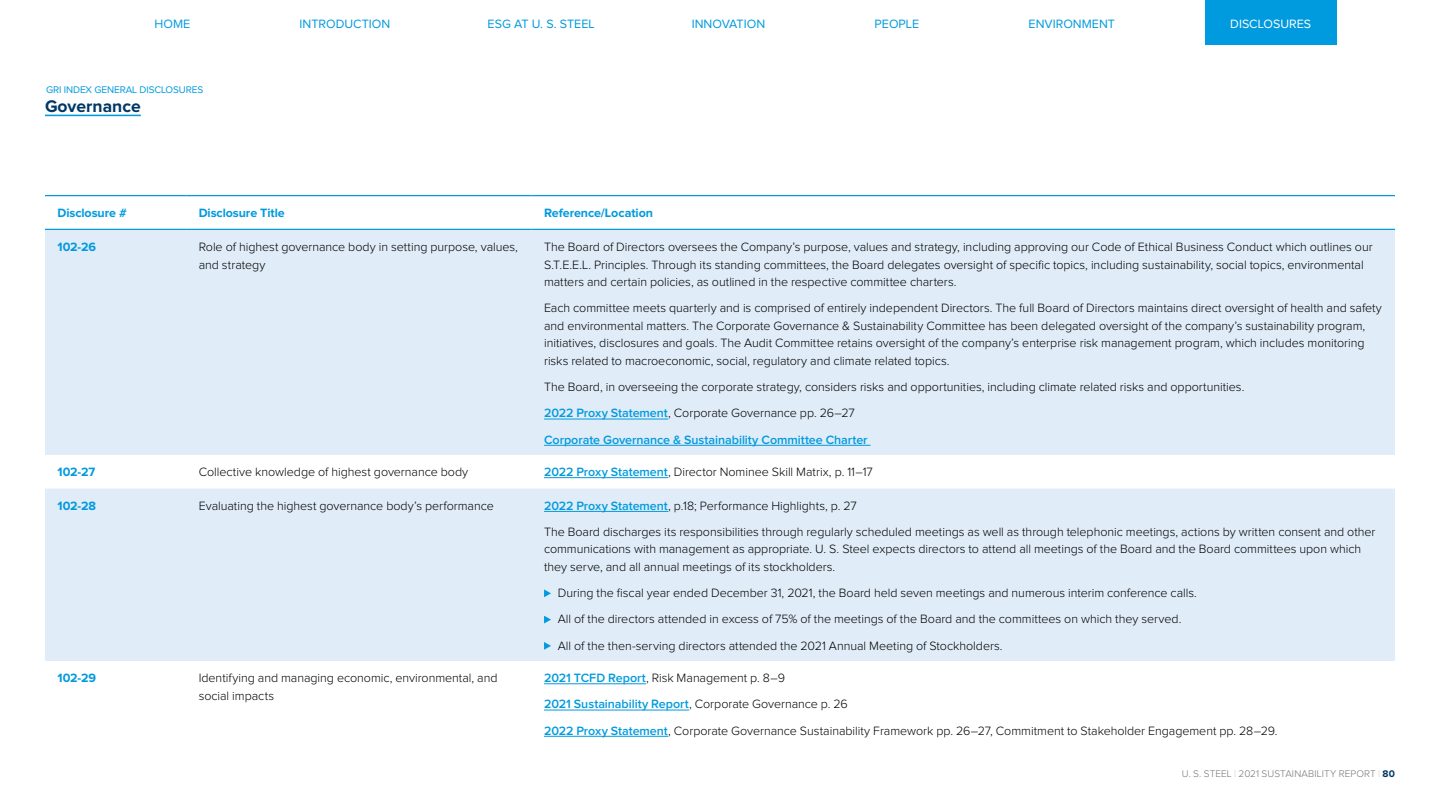
<style>
.page{position:relative;width:1440px;height:810px;background:#fff}
.page>*{position:absolute;margin:0;border:0;box-sizing:border-box;transform-origin:0 0}
.t1{font:700 17.5px "Proxima Nova";color:#003764}
.t2{font:300 12.5px/17.5px "Proxima Nova";letter-spacing:-.005em;color:#000}
.t3{font:700 12.5px "Proxima Nova";letter-spacing:-.005em;color:#009ade}
.t4{font:12.5px "Proxima Nova";color:#009ade}
.t5{font:12.5px "Proxima Nova";color:#fff}
.t6{font:300 10px "Proxima Nova";letter-spacing:.01em;color:#717477}
.t7{font:10px "Proxima Nova";letter-spacing:-.01em;color:#009ade}
.s1{font-weight:600;color:#009ade}
.s2{color:#c7c8c9}
.s3{font-weight:700;color:#003764}
</style>
<div class="page">
<svg style="left:45px;top:230px;width:1350px;height:431px;background:#e2edf8"></svg>
<hr style="left:45px;top:195px;width:141px;height:1px;background:#009ade">
<hr style="left:186px;top:195px;width:346px;height:1px;background:#009ade">
<hr style="left:532px;top:195px;width:863px;height:1px;background:#009ade">
<hr style="left:45px;top:229px;width:141px;height:1px;background:#009ade">
<hr style="left:186px;top:229px;width:346px;height:1px;background:#009ade">
<hr style="left:532px;top:229px;width:863px;height:1px;background:#009ade">
<hr style="left:544px;top:419px;width:124px;height:1px;background:#009ade">
<hr style="left:544px;top:445px;width:327px;height:1px;background:#009ade">
<hr style="left:544px;top:477px;width:124px;height:1px;background:#009ade">
<hr style="left:544px;top:511px;width:124px;height:1px;background:#009ade">
<svg style="left:544px;top:589px;width:7px;height:8px"></svg>
<svg style="left:544px;top:616px;width:7px;height:7px"></svg>
<svg style="left:544px;top:642px;width:7px;height:8px"></svg>
<hr style="left:544px;top:684px;width:102px;height:1px;background:#009ade">
<hr style="left:544px;top:710px;width:145px;height:1px;background:#009ade">
<hr style="left:544px;top:736px;width:124px;height:1px;background:#009ade">
<hr style="left:45px;top:115px;width:96px;height:1px;background:#009ade">
<div style="left:1205px;top:0;width:131px;height:45px;background:#009ade"></div>
<p class="t4" style="left:155px;top:17px;width:37px">HOME</p>
<p class="t4" style="left:300px;top:17px;width:92px">INTRODUCTION</p>
<p class="t4" style="left:488px;top:17px;width:109px">ESG AT U. S. STEEL</p>
<p class="t4" style="left:692px;top:17px;width:75px">INNOVATION</p>
<p class="t4" style="left:875px;top:17px;width:46px">PEOPLE</p>
<p class="t4" style="left:1029px;top:17px;width:88px">ENVIRONMENT</p>
<p class="t7" style="left:46px;top:84px;width:159px">GRI INDEX GENERAL DISCLOSURES</p>
<h1 class="t1" style="left:45px;top:96px;width:97px">Governance</h1>
<p class="t5" style="left:1230px;top:17px;width:82px">DISCLOSURES</p>
<p class="t3" style="left:58px;top:205px;width:71px">Disclosure #</p>
<p class="t3" style="left:199px;top:205px;width:88px">Disclosure Title</p>
<p class="t3" style="left:544px;top:205px;width:110px">Reference/Location</p>
<p class="t3" style="left:58px;top:240px;width:40px">102-26</p>
<p class="t2" style="left:199px;top:238px;width:321px">Role of highest governance body in setting purpose, values, and strategy</p>
<p class="t2" style="left:544px;top:238px;width:830px">The Board of Directors oversees the Company’s purpose, values and strategy, including approving our Code of Ethical Business Conduct which outlines our<br>S.T.E.E.L. Principles. Through its standing committees, the Board delegates oversight of specific topics, including sustainability, social topics, environmental matters and certain policies, as outlined in the respective committee charters.</p>
<p class="t2" style="left:544px;top:300px;width:839px">Each committee meets quarterly and is comprised of entirely independent Directors. The full Board of Directors maintains direct oversight of health and safety and environmental matters. The Corporate Governance &amp; Sustainability Committee has been delegated oversight of the company’s sustainability program, initiatives, disclosures and goals. The Audit Committee retains oversight of the company’s enterprise risk management program, which includes monitoring risks related to macroeconomic, social, regulatory and climate related topics.</p>
<p class="t2" style="left:544px;top:374px;width:702px;line-height:26.2px">The Board, in overseeing the corporate strategy, considers risks and opportunities, including climate related risks and opportunities.<br><span class="s1">2022 Proxy Statement</span>, Corporate Governance pp. 26–27<br><span class="s1">Corporate Governance &amp; Sustainability Committee Charter</span></p>
<p class="t3" style="left:58px;top:465px;width:39px">102-27</p>
<p class="t2" style="left:199px;top:463px;width:271px">Collective knowledge of highest governance body</p>
<p class="t2" style="left:544px;top:463px;width:330px"><span class="s1">2022 Proxy Statement</span>, Director Nominee Skill Matrix, p. 11–17</p>
<p class="t3" style="left:58px;top:498px;width:40px">102-28</p>
<p class="t2" style="left:199px;top:497px;width:297px">Evaluating the highest governance body’s performance</p>
<p class="t2" style="left:544px;top:493px;width:833px;line-height:26.2px"><span class="s1">2022 Proxy Statement</span>, p.18; Performance Highlights, p. 27<br>The Board discharges its responsibilities through regularly scheduled meetings as well as through telephonic meetings, actions by written consent and other</p>
<p class="t2" style="left:544px;top:541px;width:819px">communications with management as appropriate. U. S. Steel expects directors to attend all meetings of the Board and the Board committees upon which they serve, and all annual meetings of its stockholders.</p>
<p class="t2" style="left:558px;top:580px;width:641px;line-height:26.2px">During the fiscal year ended December 31, 2021, the Board held seven meetings and numerous interim conference calls.<br>All of the directors attended in excess of 75% of the meetings of the Board and the committees on which they served.<br>All of the then-serving directors attended the 2021 Annual Meeting of Stockholders.</p>
<p class="t3" style="left:57px;top:671px;width:40px">102-29</p>
<p class="t2" style="left:199px;top:669px;width:300px">Identifying and managing economic, environmental, and social impacts</p>
<p class="t2" style="left:544px;top:665px;width:735px;line-height:26.2px"><span class="s1">2021 TCFD Report</span>, Risk Management p. 8–9<br><span class="s1">2021 Sustainability Report</span>, Corporate Governance p. 26<br><span class="s1">2022 Proxy Statement</span>, Corporate Governance Sustainability Framework pp. 26–27, Commitment to Stakeholder Engagement pp. 28–29.</p>
<p class="t6" style="left:1182px;top:768px;width:215px">U. S. STEEL <span class="s2">|</span> 2021 SUSTAINABILITY REPORT <span class="s2">|</span> <span class="s3">80</span></p>
</div>
